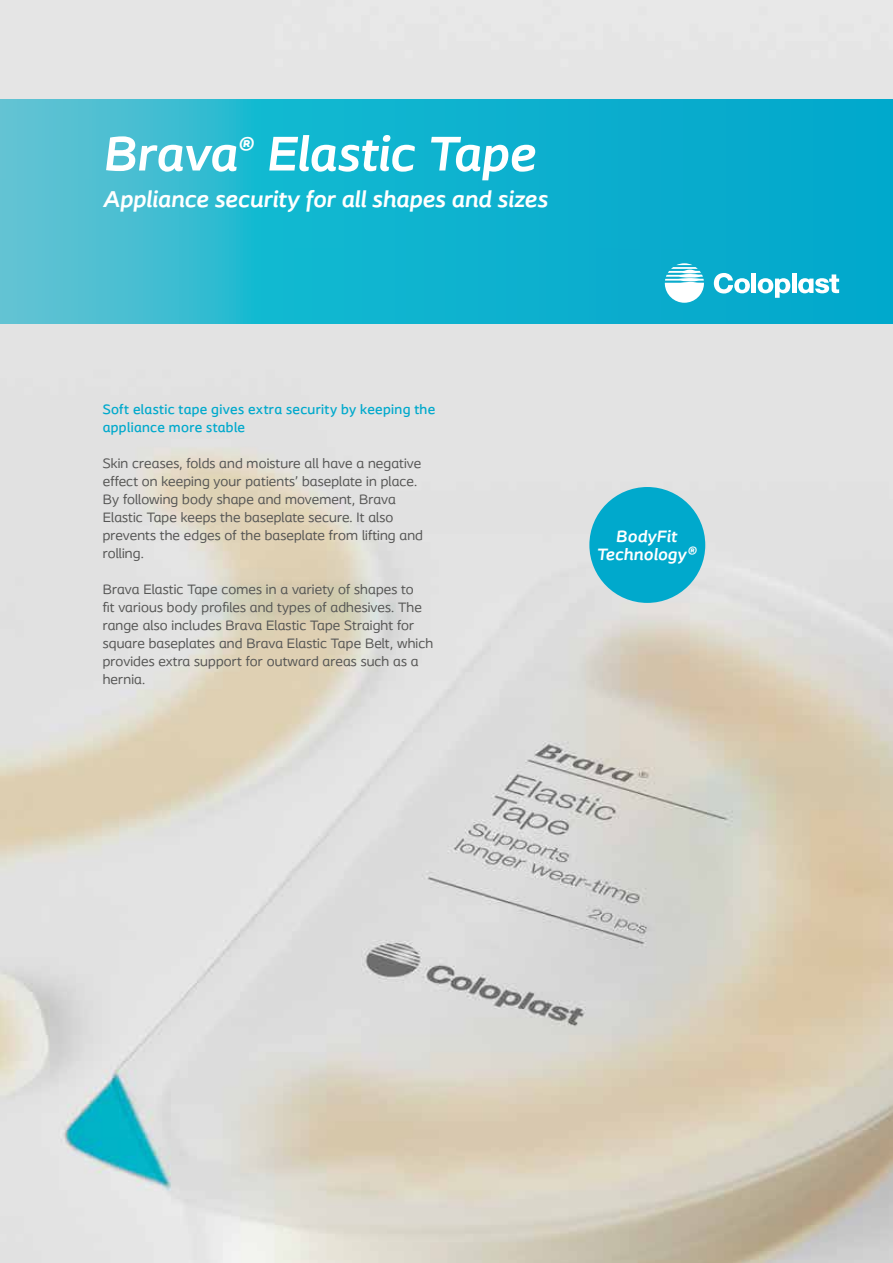
<style>
.page{position:relative;width:893px;height:1263px;background:#fff}
.page>*{position:absolute;margin:0;border:0;box-sizing:border-box;transform-origin:0 0}
.t1{font:italic 700 51px "Coloplast";letter-spacing:-.005em;color:#fff}
.t2{font:italic 700 24px "Coloplast";letter-spacing:-.005em;color:#fff}
.t3{font:italic 700 17.25px/18px "Coloplast";letter-spacing:.01em;color:#fff;text-align:center}
.t4{font:14.25px/18px "Coloplast";letter-spacing:.01em;color:#565655}
.t5{font:500 14.25px/18px "Coloplast";letter-spacing:.025em;color:#00a9cc}
</style>
<div class="page">
<img style="left:0;top:0;width:893px;height:1263px">
<svg style="left:0;top:99px;width:893px;height:225px;background:#1cb3cf"></svg>
<div style="left:589px;top:487px;width:116px;height:116px;background:#00a9cc;border-radius:50%"></div>
<svg style="left:665px;top:263px;width:39px;height:40px"></svg>
<svg style="left:714px;top:273px;width:36px;height:20px"></svg>
<div style="left:751px;top:273px;width:5px;height:20px;background:#fff"></div>
<hr style="left:792px;top:273px;width:4px;height:20px;background:#fff">
<svg style="left:758px;top:278px;width:32px;height:20px"></svg>
<svg style="left:798px;top:274px;width:41px;height:19px"></svg>
<h1 class="t1" style="left:103px;top:123px;width:434px">Brava<sup>®</sup> Elastic Tape</h1>
<h2 class="t2" style="left:103px;top:184px;width:446px">Appliance security for all shapes and sizes</h2>
<p class="t5" style="left:103px;top:400px;width:334px">Soft elastic tape gives extra security by keeping the appliance more stable</p>
<p class="t4" style="left:103px;top:454px;width:322px">Skin creases, folds and moisture all have a negative effect on keeping your patients’ baseplate in place.<br>By following body shape and movement, Brava Elastic Tape keeps the baseplate secure. It also prevents the edges of the baseplate from lifting and rolling.</p>
<p class="t4" style="left:103px;top:580px;width:332px">Brava Elastic Tape comes in a variety of shapes to<br>fit various body profiles and types of adhesives. The range also includes Brava Elastic Tape Straight for square baseplates and Brava Elastic Tape Belt, which provides extra support for outward areas such as a hernia.</p>
<p class="t3" style="left:597px;top:527px;width:101px">BodyFit<br>Technology®</p>
</div>
